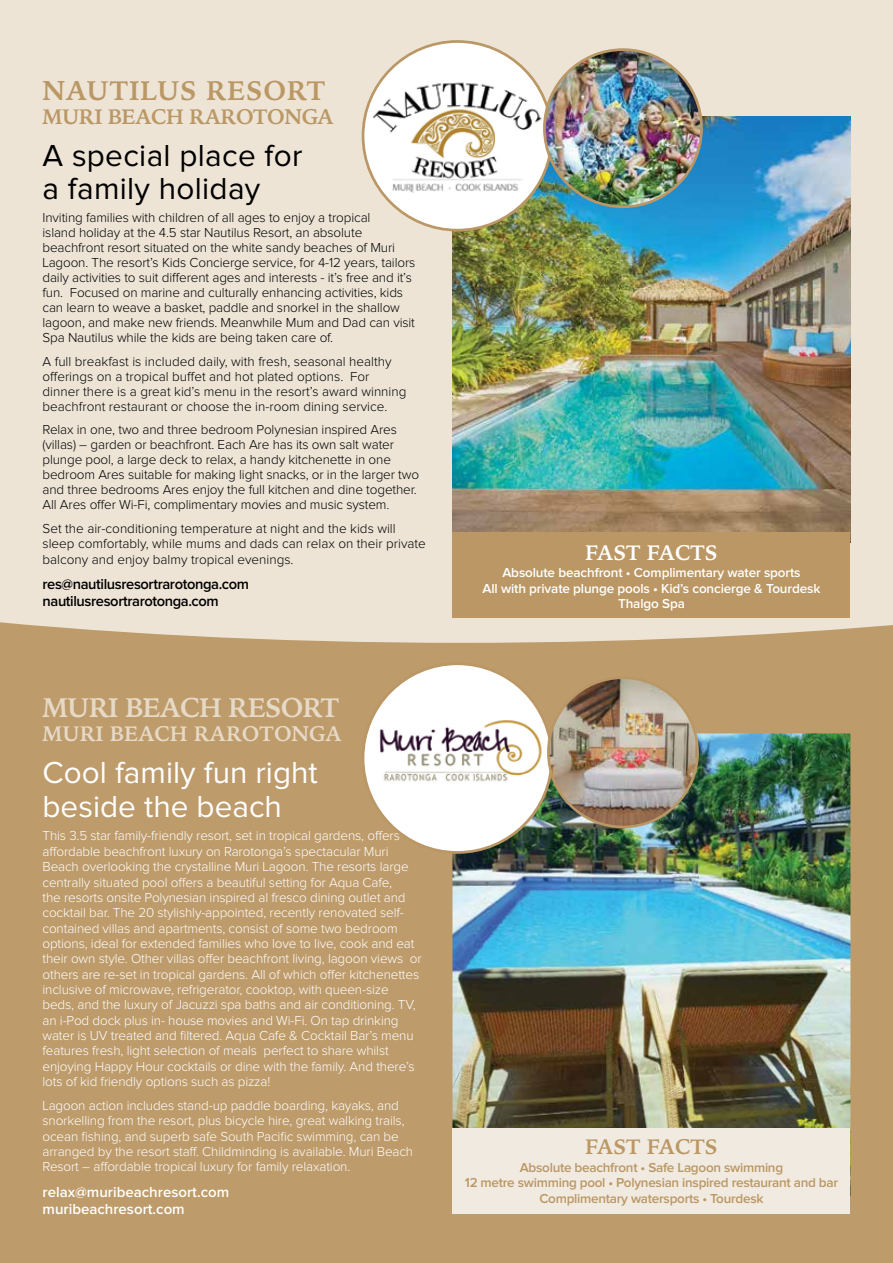
<style>
.page{position:relative;width:893px;height:1263px;background:#fff}
.page>*{position:absolute;margin:0;border:0;box-sizing:border-box;transform-origin:0 0}
.t1{font:31.5px/33.3px "Proxima Nova";color:#fff}
.t2{font:31.5px/33px "Proxima Nova";letter-spacing:.01em;color:#000}
.t3{font:700 27px "Iowan Old Style";letter-spacing:-.03em;color:#e6d9c6}
.t4{font:700 27px "Iowan Old Style";letter-spacing:.03em;color:#ba9765}
.t5{font:700 21px "Iowan Old Style";letter-spacing:-.02em;color:#ba9765}
.t6{font:700 21px "Iowan Old Style";color:#e6d9c6}
.t7{font:700 21px "Iowan Old Style";color:#ba9764}
.t8{font:700 21px "Iowan Old Style";color:#fff}
.t9{font:600 15px/16.5px "Proxima Nova";letter-spacing:-.025em;color:#000}
.t10{font:600 15px/16.8px "Proxima Nova";color:#fff}
.t11{font:300 13.5px/15.3px "Proxima Nova";letter-spacing:-.01em;color:#fff}
.t12{font:300 13.5px/15px "Proxima Nova";letter-spacing:-.01em;color:#000}
.t13{font:600 13.5px/15.5px "Proxima Nova";letter-spacing:-.02em;color:#ba9764;text-align:center}
.t14{font:600 13.5px/15.5px "Proxima Nova";letter-spacing:-.01em;color:#fff;text-align:center}
</style>
<div class="page">
<div style="left:0;top:592px;width:893px;height:671px;background:#bd9b6b"></div>
<div style="left:0;top:0;width:893px;height:643px;background:#ede4d6"></div>
<img style="left:452px;top:117px;width:398px;height:415px">
<img style="left:452px;top:733px;width:398px;height:395px">
<div style="left:363px;top:41px;width:189px;height:189px;background:#fff;border-radius:50%"></div>
<img style="left:369px;top:78px;width:177px;height:116px">
<div style="left:363px;top:664px;width:189px;height:188px;background:#fff;border-radius:50%"></div>
<img style="left:379px;top:720px;width:165px;height:62px">
<img style="left:544px;top:50px;width:157px;height:157px;border-radius:79px">
<div style="left:543px;top:48px;width:160px;height:160px;border:3px solid #ba9765;border-radius:50%"></div>
<img style="left:548px;top:678px;width:150px;height:149px;border-radius:75px">
<div style="left:547px;top:676px;width:152px;height:152px;border:3px solid #ba9765;border-radius:50%"></div>
<div style="left:452px;top:1128px;width:398px;height:85px;background:#f1eae0"></div>
<div style="left:452px;top:532px;width:398px;height:85px;background:#ba9764"></div>
<h2 class="t4" style="left:43px;top:66px;width:284px">NAUTILUS RESORT</h2>
<h3 class="t5" style="left:43px;top:98px;width:293px">MURI BEACH RAROTONGA</h3>
<h1 class="t2" style="left:43px;top:139px;width:261px">A special place for a family holiday</h1>
<p class="t12" style="left:43px;top:211px;width:374px">Inviting families with children of all ages to enjoy a tropical<br>island holiday at the 4.5 star Nautilus Resort, an absolute beachfront resort situated on the white sandy beaches of Muri Lagoon. The resort’s Kids Concierge service, for 4-12 years, tailors daily activities to suit different ages and interests - it’s free and it’s fun. Focused on marine and culturally enhancing activities, kids can learn to weave a basket, paddle and snorkel in the shallow lagoon, and make new friends. Meanwhile Mum and Dad can visit Spa Nautilus while the kids are being taken care of.</p>
<p class="t12" style="left:43px;top:354px;width:365px">A full breakfast is included daily, with fresh, seasonal healthy offerings on a tropical buffet and hot plated options. For dinner there is a great kid’s menu in the resort’s award winning beachfront restaurant or choose the in-room dining service.</p>
<p class="t12" style="left:43px;top:423px;width:378px">Relax in one, two and three bedroom Polynesian inspired Ares (villas) – garden or beachfront. Each Are has its own salt water plunge pool, a large deck to relax, a handy kitchenette in one bedroom Ares suitable for making light snacks, or in the larger two and three bedrooms Ares enjoy the full kitchen and dine together.<br>All Ares offer Wi-Fi, complimentary movies and music system.</p>
<p class="t12" style="left:43px;top:521px;width:385px">Set the air-conditioning temperature at night and the kids will sleep comfortably, while mums and dads can relax on their private</p>
<p class="t12" style="left:43px;top:553px;width:253px">balcony and enjoy balmy tropical evenings.</p>
<p class="t9" style="left:43px;top:576px;width:208px">res@nautilusresortrarotonga.com nautilusresortrarotonga.com</p>
<h2 class="t3" style="left:43px;top:683px;width:298px">MURI BEACH RESORT</h2>
<h3 class="t6" style="left:43px;top:715px;width:301px">MURI BEACH RAROTONGA</h3>
<h1 class="t1" style="left:43px;top:757px;width:277px">Cool family fun right beside the beach</h1>
<p class="t11" style="left:43px;top:829px;width:381px">This 3.5 star family-friendly resort, set in tropical gardens, offers affordable beachfront luxury on Rarotonga’s spectacular Muri Beach overlooking the crystalline Muri Lagoon. The resorts large centrally situated pool offers a beautiful setting for Aqua Cafe,<br>the resorts onsite Polynesian inspired al fresco dining outlet and cocktail bar. The 20 stylishly-appointed, recently renovated self&shy;contained villas and apartments, consist of some two bedroom options, ideal for extended families who love to live, cook and eat their own style. Other villas offer beachfront living, lagoon views or others are re-set in tropical gardens. All of which offer kitchenettes inclusive of microwave, refrigerator, cooktop, with queen-size beds, and the luxury of Jacuzzi spa baths and air conditioning. TV, an i-Pod dock plus in- house movies and Wi-Fi. On tap drinking water is UV treated and filtered. Aqua Cafe &amp; Cocktail Bar’s menu features fresh, light selection of meals perfect to share whilst enjoying Happy Hour cocktails or dine with the family. And there’s lots of kid friendly options such as pizza!</p>
<p class="t11" style="left:43px;top:1098px;width:372px">Lagoon action includes stand-up paddle boarding, kayaks, and snorkelling from the resort, plus bicycle hire, great walking trails, ocean fishing, and superb safe South Pacific swimming, can be arranged by the resort staff. Childminding is available. Muri Beach Resort – affordable tropical luxury for family relaxation.</p>
<p class="t10" style="left:43px;top:1184px;width:188px">relax@muribeachresort.com muribeachresort.com</p>
<h3 class="t8" style="left:585px;top:533px;width:134px">FAST FACTS</h3>
<p class="t14" style="left:482px;top:565px;width:339px">Absolute beachfront • Complimentary water sports<br>All with private plunge pools • Kid’s concierge &amp; Tourdesk<br>Thalgo Spa</p>
<h3 class="t7" style="left:585px;top:1128px;width:134px">FAST FACTS</h3>
<p class="t13" style="left:465px;top:1160px;width:375px">Absolute beachfront • Safe Lagoon swimming<br>12 metre swimming pool • Polynesian inspired restaurant and bar<br>Complimentary watersports • Tourdesk</p>
</div>
